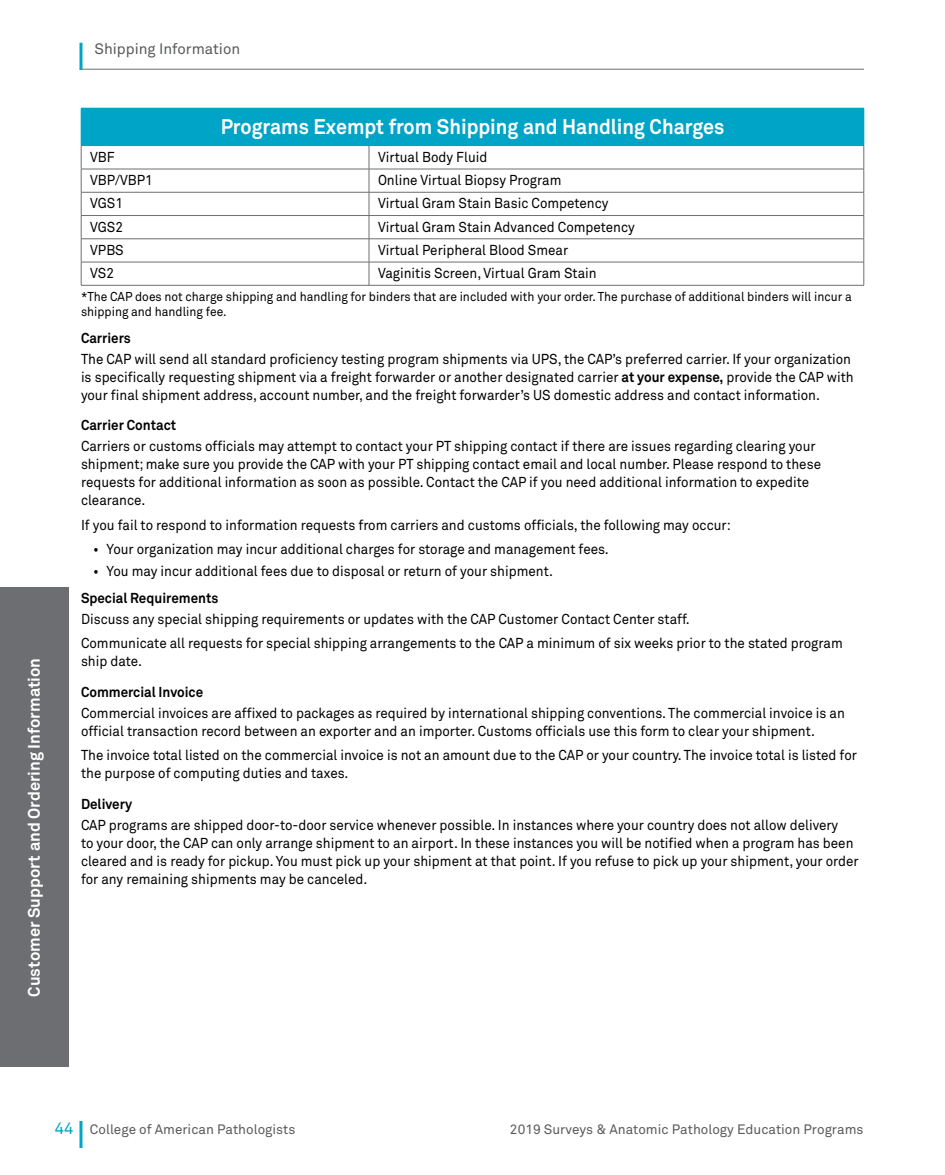
<style>
.page{position:relative;width:945px;height:1175px;background:#fff}
.page>*{position:absolute;margin:0;border:0;box-sizing:border-box;transform-origin:0 0}
.Chart_head{font:700 21px "Akkurat Std";color:#fff;scale:.94 1}
.t1{font:700 16.5px "Akkurat Std";color:#fff}
.t2{font:15px "Akkurat Std";color:#58595b}
.text{font:14.25px/18px "Akkurat Std";color:#000;scale:.94 1}
.Chart_copy_flush_lef{font:14.25px "Akkurat Std";color:#000;scale:.94 1}
.Bullet{font:14.25px "Akkurat Std";color:#000;scale:.94 1}
.t3{font:700 14.25px "Akkurat Std";color:#000;scale:.94 1}
.t4{font:13.5px "Akkurat Std";color:#58595b}
.astrick_text_after_t{font:12.75px/15px "Akkurat Std";color:#000;scale:.94 1}
.s1{font-weight:700}
.s2{font-size:16.5px;color:#00a4c7}
</style>
<div class="page">
<div style="left:0;top:587px;width:69px;height:479px;background:#6d6e71"></div>
<hr style="left:80px;top:69px;width:784px;height:1px;background:#6d6e71">
<hr style="left:80px;top:43px;width:2px;height:27px;background:#00a4c7">
<hr style="left:79px;top:1120px;width:3px;height:28px;background:#00a4c7">
<div style="left:81px;top:108px;width:783px;height:38px;background:#00a4c7"></div>
<hr style="left:81px;top:169px;width:288px;height:1px;background:#6d6e71">
<hr style="left:81px;top:192px;width:288px;height:1px;background:#6d6e71">
<hr style="left:81px;top:215px;width:288px;height:1px;background:#6d6e71">
<hr style="left:81px;top:238px;width:288px;height:1px;background:#6d6e71">
<hr style="left:81px;top:262px;width:288px;height:1px;background:#6d6e71">
<hr style="left:369px;top:169px;width:495px;height:1px;background:#6d6e71">
<hr style="left:369px;top:192px;width:495px;height:1px;background:#6d6e71">
<hr style="left:369px;top:215px;width:495px;height:1px;background:#6d6e71">
<hr style="left:369px;top:238px;width:495px;height:1px;background:#6d6e71">
<hr style="left:369px;top:262px;width:495px;height:1px;background:#6d6e71">
<svg style="left:369px;top:146px;width:1px;height:139px"></svg>
<svg style="left:81px;top:146px;width:1px;height:139px"></svg>
<svg style="left:864px;top:146px;width:1px;height:139px"></svg>
<hr style="left:864px;top:108px;width:1px;height:37px;background:#00a4c7">
<hr style="left:81px;top:285px;width:288px;height:1px;background:#6d6e71">
<hr style="left:369px;top:285px;width:495px;height:1px;background:#6d6e71">
<p class="t1" style="left:24px;top:996px;width:340px;rotate:-90deg">Customer Support and Ordering Information</p>
<p class="t2" style="left:94px;top:40px;width:147px">Shipping Information</p>
<p class="Chart_head" style="left:221px;top:114px;width:537px">Programs Exempt from Shipping and Handling Charges</p>
<p class="Chart_copy_flush_lef" style="left:90px;top:149px;width:28px">VBF</p>
<p class="Chart_copy_flush_lef" style="left:378px;top:149px;width:118px">Virtual Body Fluid</p>
<p class="Chart_copy_flush_lef" style="left:90px;top:172px;width:68px">VBP/VBP1</p>
<p class="Chart_copy_flush_lef" style="left:378px;top:172px;width:197px">Online Virtual Biopsy Program</p>
<p class="Chart_copy_flush_lef" style="left:90px;top:195px;width:36px">VGS1</p>
<p class="Chart_copy_flush_lef" style="left:378px;top:195px;width:247px">Virtual Gram Stain Basic Competency</p>
<p class="Chart_copy_flush_lef" style="left:90px;top:218px;width:36px">VGS2</p>
<p class="Chart_copy_flush_lef" style="left:378px;top:218px;width:275px">Virtual Gram Stain Advanced Competency</p>
<p class="Chart_copy_flush_lef" style="left:90px;top:242px;width:37px">VPBS</p>
<p class="Chart_copy_flush_lef" style="left:378px;top:242px;width:204px">Virtual Peripheral Blood Smear</p>
<p class="Chart_copy_flush_lef" style="left:90px;top:265px;width:27px">VS2</p>
<p class="Chart_copy_flush_lef" style="left:378px;top:265px;width:234px">Vaginitis Screen, Virtual Gram Stain</p>
<p class="astrick_text_after_t" style="left:81px;top:288px;width:821px">*The CAP does not charge shipping and handling for binders that are included with your order. The purchase of additional binders will incur a shipping and handling fee.</p>
<h1 class="t3" style="left:81px;top:329px;width:55px">Carriers</h1>
<p class="text" style="left:81px;top:350px;width:824px">The CAP will send all standard proficiency testing program shipments via UPS, the CAP’s preferred carrier. If your organization is specifically requesting shipment via a freight forwarder or another designated carrier <span class="s1">at your expense,</span> provide the CAP with your final shipment address, account number, and the freight forwarder’s US domestic address and contact information.</p>
<h1 class="t3" style="left:81px;top:416px;width:103px">Carrier Contact</h1>
<p class="text" style="left:81px;top:437px;width:789px">Carriers or customs officials may attempt to contact your PT shipping contact if there are issues regarding clearing your shipment; make sure you provide the CAP with your PT shipping contact email and local number. Please respond to these requests for additional information as soon as possible. Contact the CAP if you need additional information to expedite clearance.</p>
<p class="text" style="left:81px;top:516px;width:693px">If you fail to respond to information requests from carriers and customs officials, the following may occur:</p>
<p class="Bullet" style="left:93px;top:541px;width:550px">• Your organization may incur additional charges for storage and management fees.</p>
<p class="Bullet" style="left:93px;top:562px;width:491px">• You may incur additional fees due to disposal or return of your shipment.</p>
<h1 class="t3" style="left:81px;top:589px;width:148px">Special Requirements</h1>
<p class="text" style="left:81px;top:610px;width:649px">Discuss any special shipping requirements or updates with the CAP Customer Contact Center staff.</p>
<p class="text" style="left:81px;top:634px;width:812px">Communicate all requests for special shipping arrangements to the CAP a minimum of six weeks prior to the stated program ship date.</p>
<h1 class="t3" style="left:81px;top:682px;width:132px">Commercial Invoice</h1>
<p class="text" style="left:81px;top:704px;width:814px">Commercial invoices are affixed to packages as required by international shipping conventions. The commercial invoice is an official transaction record between an exporter and an importer. Customs officials use this form to clear your shipment.</p>
<p class="text" style="left:81px;top:746px;width:827px">The invoice total listed on the commercial invoice is not an amount due to the CAP or your country. The invoice total is listed for the purpose of computing duties and taxes.</p>
<h1 class="t3" style="left:81px;top:794px;width:56px">Delivery</h1>
<p class="text" style="left:81px;top:816px;width:829px">CAP programs are shipped door-to-door service whenever possible. In instances where your country does not allow delivery<br>to your door, the CAP can only arrange shipment to an airport. In these instances you will be notified when a program has been cleared and is ready for pickup. You must pick up your shipment at that point. If you refuse to pick up your shipment, your order for any remaining shipments may be canceled.</p>
<p class="t4" style="left:55px;top:1121px;width:242px"><span class="s2">44</span> College of American Pathologists</p>
<p class="t4" style="left:510px;top:1121px;width:355px">2019 Surveys &amp; Anatomic Pathology Education Programs</p>
</div>
